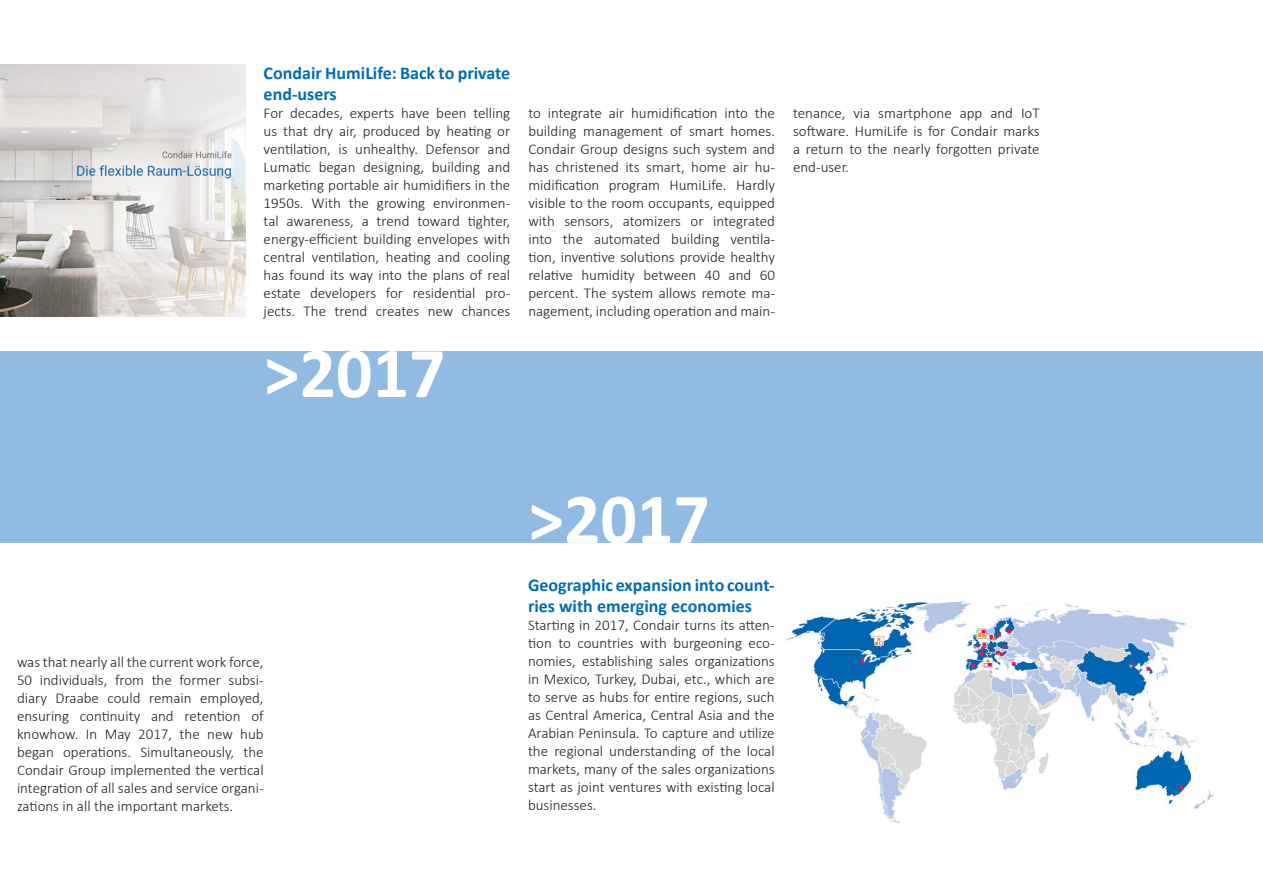
<style>
.page{position:relative;width:1263px;height:893px;background:#fff}
.page>*{position:absolute;margin:0;border:0;box-sizing:border-box;transform-origin:0 0}
.t1{font:700 72px "Calibri";color:#fff}
.Head_blue{font:700 18px/21.6px "Calibri";color:#016db3}
.Text_body{font:300 15px/18px "Calibri";color:#231f20;text-align:justify}
</style>
<div class="page">
<img style="left:786px;top:601px;width:428px;height:223px">
<div style="left:0;top:351px;width:1263px;height:191px;background:#91bbe2"></div>
<img style="left:0;top:64px;width:245px;height:252px">
<p class="Head_blue" style="left:264px;top:62px;width:248px">Condair HumiLife: Back to private end-users</p>
<p class="Text_body" style="left:264px;top:104px;width:248px">For decades, experts have been telling us that dry air, produced by heating or ventilation, is unhealthy. Defensor and Lumatic began designing, building and marketing portable air humidifiers in the 1950s. With the growing environmen&shy;tal awareness, a trend toward tighter, energy-efficient building envelopes with central ventilation, heating and cooling has found its way into the plans of real estate developers for residential pro&shy;jects. The trend creates new chances</p>
<p class="Text_body" style="left:528px;top:104px;width:248px">to integrate air humidification into the building management of smart homes.<br>Condair Group designs such system and has christened its smart, home air hu&shy;midification program HumiLife. Hardly visible to the room occupants, equipped with sensors, atomizers or integrated into the automated building ventila&shy;tion, inventive solutions provide healthy relative humidity between 40 and 60 percent. The system allows remote ma&shy;nagement, including operation and main-</p>
<p class="t1" style="left:264px;top:322px;width:183px">&gt;2017</p>
<p class="Text_body" style="left:793px;top:104px;width:248px">tenance, via smartphone app and IoT software. HumiLife is for Condair marks a return to the nearly forgotten private end-user.</p>
<p class="Text_body" style="left:17px;top:653px;width:248px">was that nearly all the current work force, 50 individuals, from the former subsi&shy;diary Draabe could remain employed, ensuring continuity and retention of knowhow. In May 2017, the new hub began operations. Simultaneously, the Condair Group implemented the vertical integration of all sales and service organi&shy;zations in all the important markets.</p>
<p class="t1" style="left:528px;top:468px;width:183px">&gt;2017</p>
<p class="Head_blue" style="left:528px;top:574px;width:248px">Geographic expansion into count&shy;ries with emerging economies</p>
<p class="Text_body" style="left:528px;top:616px;width:248px">Starting in 2017, Condair turns its atten&shy;tion to countries with burgeoning eco&shy;nomies, establishing sales organizations in Mexico, Turkey, Dubai, etc., which are to serve as hubs for entire regions, such as Central America, Central Asia and the Arabian Peninsula. To capture and utilize the regional understanding of the local markets, many of the sales organizations start as joint ventures with existing local businesses.</p>
</div>
